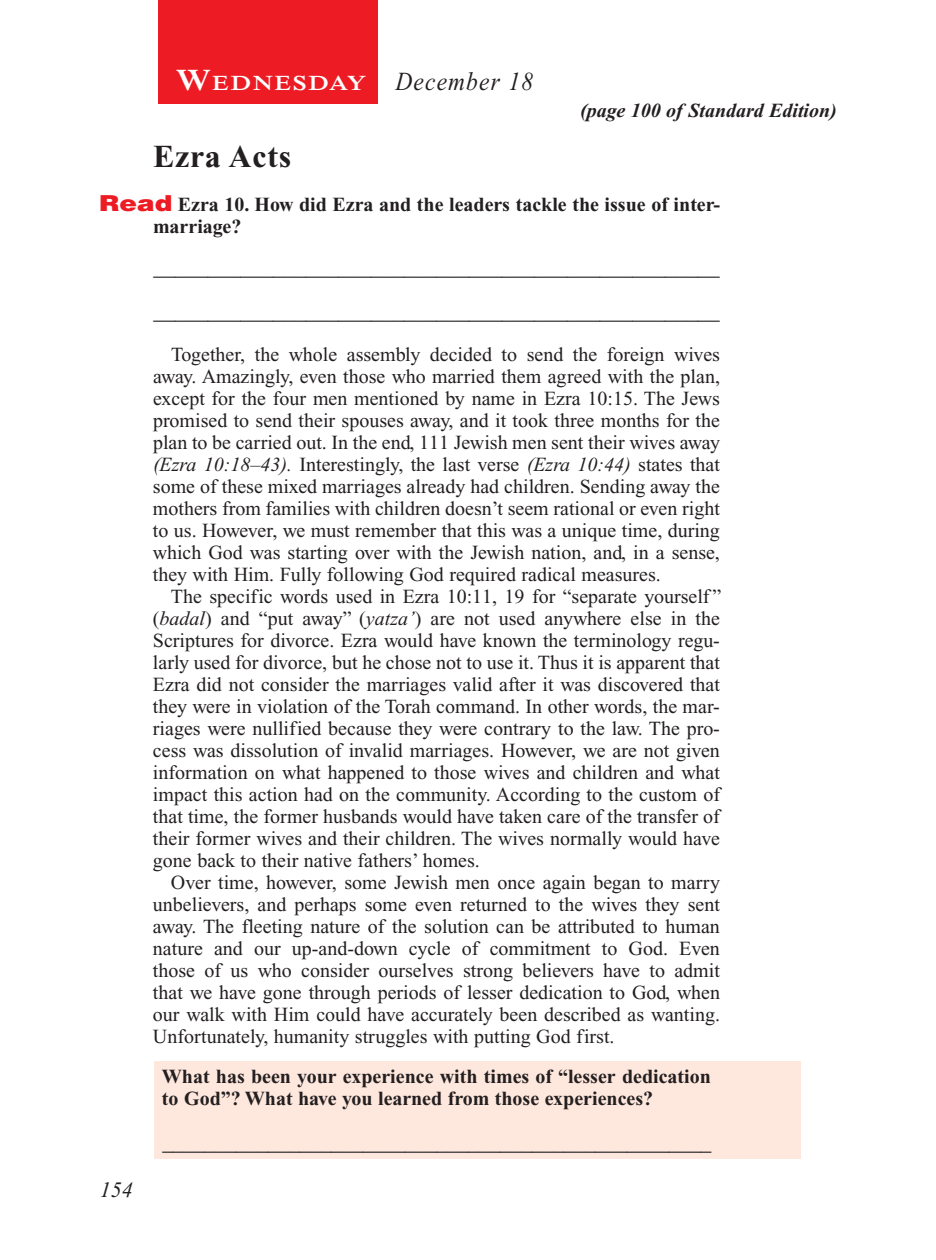
<style>
.page{position:relative;width:936px;height:1260px;background:#fff}
.page>*{position:absolute;margin:0;border:0;box-sizing:border-box;transform-origin:0 0}
.Head{font:700 32px "Times New Roman PS Std";letter-spacing:.025em;color:#231f20}
.Lesson_Dates{font:italic 26px "Times New Roman PS Std";letter-spacing:.05em;color:#231f20;scale:.9 1}
.Blank_Lines{font:22px "Times New Roman PS Std";color:#231f20}
.Blank_Lines_In_Scree{font:22px "Times New Roman PS Std";color:#231f20;scale:.96 1}
.PageNumbers{font:italic 22px "Times New Roman PS Std";color:#231f20}
.Daily_Header{font:600 21px "Times NRMT Std";letter-spacing:.07em;color:#fff;scale:1.1 1}
.Body{font:20px/22px "Times New Roman PS Std";color:#231f20;text-align:justify}
.x-screened_box-text{font:700 20px/22px "Times New Roman PS Std";color:#231f20}
.Question_NO_SB{font:700 20px/22px "Times New Roman PS Std";color:#231f20}
.Page_from_SE{font:italic 700 20px "Times New Roman PS Std";color:#231f20}
.s1{font-size:30px}
.s2{font-family:"Helvetica LT Std";font-weight:900;font-size:22px;color:#ed1c24}
.s3{font-style:italic}
</style>
<div class="page">
<div style="left:158px;top:0;width:220px;height:103px;background:#ed1c24"></div>
<div style="left:155px;top:1061px;width:646px;height:98px;background:#fee7dd"></div>
<p class="Daily_Header" style="left:176px;top:71px;width:175px"><span class="s1">W</span>EDNESDAY</p>
<p class="Lesson_Dates" style="left:396px;top:67px;width:154px">December 18</p>
<p class="Page_from_SE" style="left:580px;top:100px;width:258px">(page 100 of Standard Edition)</p>
<p class="Head" style="left:153px;top:139px;width:140px">Ezra Acts</p>
<p class="Question_NO_SB" style="left:153px;top:194px;width:568px;text-indent:-54px"><span class="s2">Read</span> Ezra 10. How did Ezra and the leaders tackle the issue of inter&shy;marriage?</p>
<p class="Blank_Lines" style="left:153px;top:256px;width:568px">____________________________________________________</p>
<p class="Blank_Lines" style="left:153px;top:300px;width:568px">____________________________________________________</p>
<p class="Body" style="left:153px;top:344px;width:569px;text-indent:18px">Together, the whole assembly decided to send the foreign wives away. Amazingly, even those who married them agreed with the plan, except for the four men mentioned by name in Ezra 10:15. The Jews promised to send their spouses away, and it took three months for the plan to be carried out. In the end, 111 Jewish men sent their wives away <span class="s3">(Ezra 10:18–43).</span> Interestingly, the last verse <span class="s3">(Ezra 10:44)</span> states that some of these mixed marriages already had children. Sending away the mothers from families with children doesn’t seem rational or even right to us. However, we must remember that this was a unique time, during which God was starting over with the Jewish nation, and, in a sense, they with Him. Fully following God required radical measures.</p>
<p class="Body" style="left:153px;top:586px;width:570px;text-indent:18px">The specific words used in Ezra 10:11, 19 for “separate yourself ” (<span class="s3">badal</span>) and “put away” (<span class="s3">yatza’</span>) are not used anywhere else in the Scriptures for divorce. Ezra would have known the terminology regu&shy;larly used for divorce, but he chose not to use it. Thus it is apparent that Ezra did not consider the marriages valid after it was discovered that they were in violation of the Torah command. In other words, the mar&shy;riages were nullified because they were contrary to the law. The pro&shy;cess was dissolution of invalid marriages. However, we are not given information on what happened to those wives and children and what impact this action had on the community. According to the custom of that time, the former husbands would have taken care of the transfer of their former wives and their children. The wives normally would have gone back to their native fathers’ homes.</p>
<p class="Body" style="left:153px;top:872px;width:569px;text-indent:18px">Over time, however, some Jewish men once again began to marry unbelievers, and perhaps some even returned to the wives they sent away. The fleeting nature of the solution can be attributed to human nature and our up-and-down cycle of commitment to God. Even those of us who consider ourselves strong believers have to admit that we have gone through periods of lesser dedication to God, when our walk with Him could have accurately been described as wanting.<br>Unfortunately, humanity struggles with putting God first.</p>
<p class="x-screened_box-text" style="left:162px;top:1066px;width:550px">What has been your experience with times of “lesser dedication to God”? What have you learned from those experiences?</p>
<p class="PageNumbers" style="left:100px;top:1178px;width:34px">154</p>
<p class="Blank_Lines_In_Scree" style="left:162px;top:1131px;width:574px">____________________________________________________</p>
</div>
